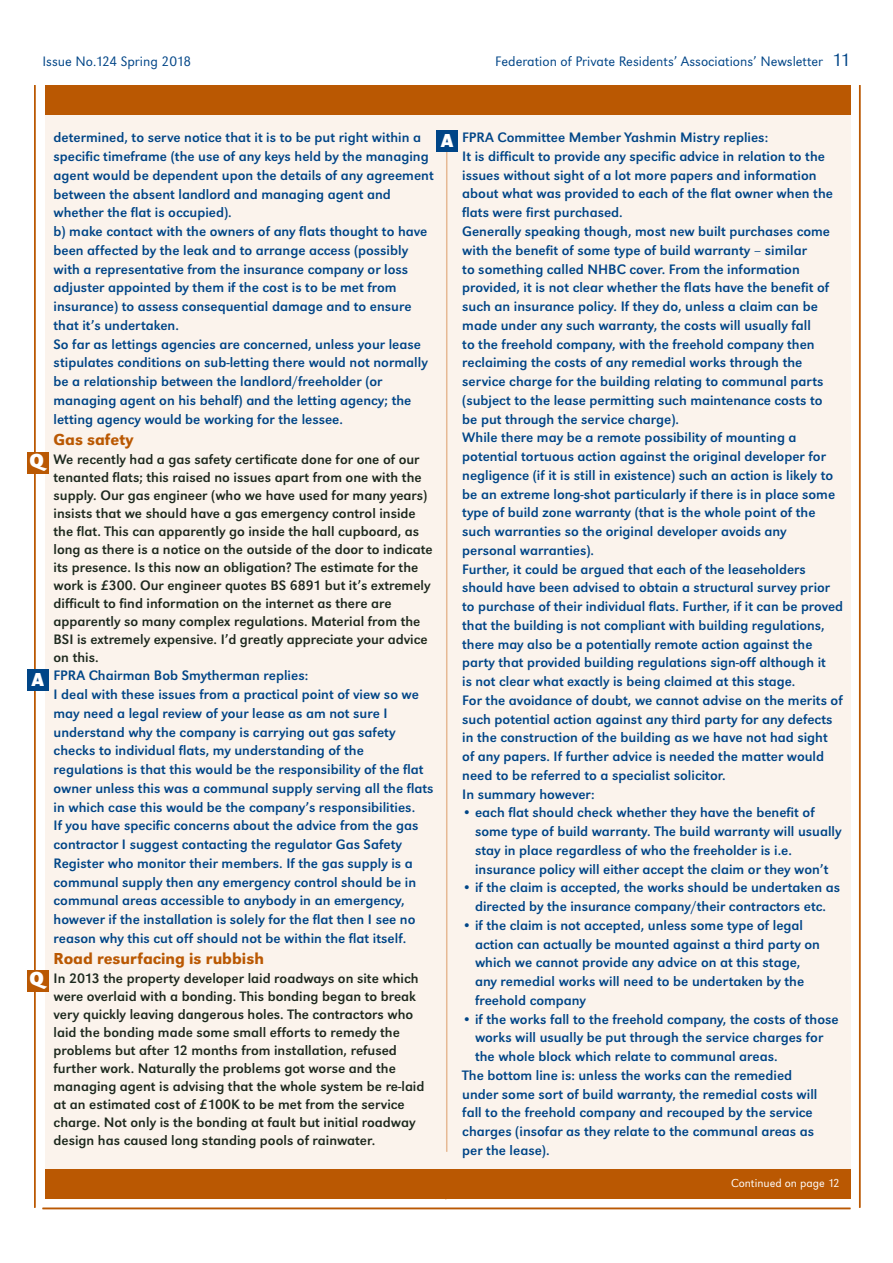
<style>
.page{position:relative;width:893px;height:1263px;background:#fff}
.page>*{position:absolute;margin:0;border:0;box-sizing:border-box;transform-origin:0 0}
.t1{font:19.5px "URW Grotesk T Bold Narr";color:#fff}
.t2{font:500 16.5px "URW Grotesk T";color:#ba5802}
.t3{font:14.25px/18.8px "URW Grotesk T";color:#004587}
.t4{font:14.25px/18px "URW Grotesk T";color:#1d291e}
.t5{font:14.25px "URW Grotesk T Ligh";color:#004587}
.t6{font:12px "URW Grotesk T Ligh";color:#fff}
.s1{font-size:18.75px}
</style>
<div class="page">
<hr style="left:43px;top:1208px;width:807px;height:1px;background:#ba5802">
<hr style="left:34px;top:85px;width:2px;height:1123px;background:#ba5802">
<hr style="left:859px;top:85px;width:1px;height:1123px;background:#ba5802">
<div style="left:45px;top:114px;width:805px;height:1080px;background:#fbf3ec"></div>
<div style="left:45px;top:85px;width:805px;height:30px;background:#ba5802"></div>
<div style="left:45px;top:1169px;width:805px;height:30px;background:#ba5802"></div>
<hr style="left:446px;top:131px;width:1px;height:1021px;background:#e6b994">
<div style="left:27px;top:452px;width:21px;height:21px;background:#ba5802"></div>
<div style="left:27px;top:970px;width:21px;height:21px;background:#ba5802"></div>
<div style="left:437px;top:130px;width:21px;height:21px;background:#004587"></div>
<div style="left:27px;top:669px;width:21px;height:21px;background:#004587"></div>
<p class="t5" style="left:43px;top:53px;width:150px">Issue No. 124 Spring 2018</p>
<p class="t5" style="left:495px;top:53px;width:357px">Federation of Private Residents’ Associations’ Newsletter <span class="s1">11</span></p>
<p class="t3" style="left:54px;top:128px;width:382px">determined, to serve notice that it is to be put right within a specific timeframe (the use of any keys held by the managing agent would be dependent upon the details of any agreement between the absent landlord and managing agent and whether the flat is occupied).<br>b) make contact with the owners of any flats thought to have been affected by the leak and to arrange access (possibly with a representative from the insurance company or loss adjuster appointed by them if the cost is to be met from insurance) to assess consequential damage and to ensure that it’s undertaken.<br>So far as lettings agencies are concerned, unless your lease stipulates conditions on sub-letting there would not normally be a relationship between the landlord/freeholder (or managing agent on his behalf) and the letting agency; the letting agency would be working for the lessee.</p>
<p class="t2" style="left:54px;top:430px;width:81px">Gas safety</p>
<p class="t4" style="left:54px;top:450px;width:381px">We recently had a gas safety certificate done for one of our tenanted flats; this raised no issues apart from one with the supply. Our gas engineer (who we have used for many years) insists that we should have a gas emergency control inside the flat. This can apparently go inside the hall cupboard, as long as there is a notice on the outside of the door to indicate its presence. Is this now an obligation? The estimate for the work is £300. Our engineer quotes BS 6891 but it’s extremely difficult to find information on the internet as there are apparently so many complex regulations. Material from the BSI is extremely expensive. I’d greatly appreciate your advice on this.</p>
<p class="t3" style="left:54px;top:666px;width:382px">FPRA Chairman Bob Smytherman replies:<br>I deal with these issues from a practical point of view so we may need a legal review of your lease as am not sure I understand why the company is carrying out gas safety checks to individual flats, my understanding of the regulations is that this would be the responsibility of the flat owner unless this was a communal supply serving all the flats in which case this would be the company’s responsibilities.<br>If you have specific concerns about the advice from the gas contractor I suggest contacting the regulator Gas Safety Register who monitor their members. If the gas supply is a communal supply then any emergency control should be in communal areas accessible to anybody in an emergency, however if the installation is solely for the flat then I see no reason why this cut off should not be within the flat itself.</p>
<p class="t2" style="left:54px;top:949px;width:212px">Road resurfacing is rubbish</p>
<p class="t4" style="left:54px;top:969px;width:372px">In 2013 the property developer laid roadways on site which were overlaid with a bonding. This bonding began to break very quickly leaving dangerous holes. The contractors who laid the bonding made some small efforts to remedy the problems but after 12 months from installation, refused further work. Naturally the problems got worse and the managing agent is advising that the whole system be re-laid at an estimated cost of £100K to be met from the service charge. Not only is the bonding at fault but initial roadway design has caused long standing pools of rainwater.</p>
<h1 class="t1" style="left:441px;top:129px;width:14px">A</h1>
<h1 class="t1" style="left:30px;top:449px;width:16px">Q</h1>
<h1 class="t1" style="left:32px;top:668px;width:14px">A</h1>
<h1 class="t1" style="left:30px;top:968px;width:16px">Q</h1>
<p class="t3" style="left:462px;top:128px;width:382px">FPRA Committee Member Yashmin Mistry replies:<br>It is difficult to provide any specific advice in relation to the issues without sight of a lot more papers and information about what was provided to each of the flat owner when the flats were first purchased.<br>Generally speaking though, most new built purchases come with the benefit of some type of build warranty – similar<br>to something called NHBC cover. From the information provided, it is not clear whether the flats have the benefit of such an insurance policy. If they do, unless a claim can be made under any such warranty, the costs will usually fall<br>to the freehold company, with the freehold company then reclaiming the costs of any remedial works through the service charge for the building relating to communal parts (subject to the lease permitting such maintenance costs to<br>be put through the service charge).<br>While there may be a remote possibility of mounting a potential tortuous action against the original developer for negligence (if it is still in existence) such an action is likely to be an extreme long-shot particularly if there is in place some type of build zone warranty (that is the whole point of the such warranties so the original developer avoids any personal warranties).<br>Further, it could be argued that each of the leaseholders should have been advised to obtain a structural survey prior to purchase of their individual flats. Further, if it can be proved that the building is not compliant with building regulations, there may also be a potentially remote action against the party that provided building regulations sign-off although it<br>is not clear what exactly is being claimed at this stage.<br>For the avoidance of doubt, we cannot advise on the merits of such potential action against any third party for any defects in the construction of the building as we have not had sight of any papers. If further advice is needed the matter would need to be referred to a specialist solicitor.<br>In summary however:</p>
<p class="t3" style="left:475px;top:803px;width:368px;text-indent:-13px">• each flat should check whether they have the benefit of some type of build warranty. The build warranty will usually stay in place regardless of who the freeholder is i.e. insurance policy will either accept the claim or they won’t</p>
<p class="t3" style="left:462px;top:878px;width:379px;text-align:center">• if the claim is accepted, the works should be undertaken as directed by the insurance company/their contractors etc.</p>
<p class="t3" style="left:475px;top:916px;width:347px;text-indent:-13px">• if the claim is not accepted, unless some type of legal action can actually be mounted against a third party on which we cannot provide any advice on at this stage, any remedial works will need to be undertaken by the freehold company</p>
<p class="t3" style="left:462px;top:1009px;width:378px">• if the works fall to the freehold company, the costs of those</p>
<p class="t3" style="left:475px;top:1028px;width:350px">works will usually be put through the service charges for</p>
<p class="t3" style="left:475px;top:1047px;width:304px">the whole block which relate to communal areas.</p>
<p class="t3" style="left:462px;top:1066px;width:331px">The bottom line is: unless the works can the remedied</p>
<p class="t3" style="left:462px;top:1084px;width:357px">under some sort of build warranty, the remedial costs will</p>
<p class="t3" style="left:462px;top:1103px;width:352px">fall to the freehold company and recouped by the service</p>
<p class="t3" style="left:462px;top:1122px;width:353px">charges (insofar as they relate to the communal areas as</p>
<p class="t3" style="left:462px;top:1141px;width:89px">per the lease).</p>
<p class="t6" style="left:731px;top:1176px;width:110px">Continued on page 12</p>
</div>
